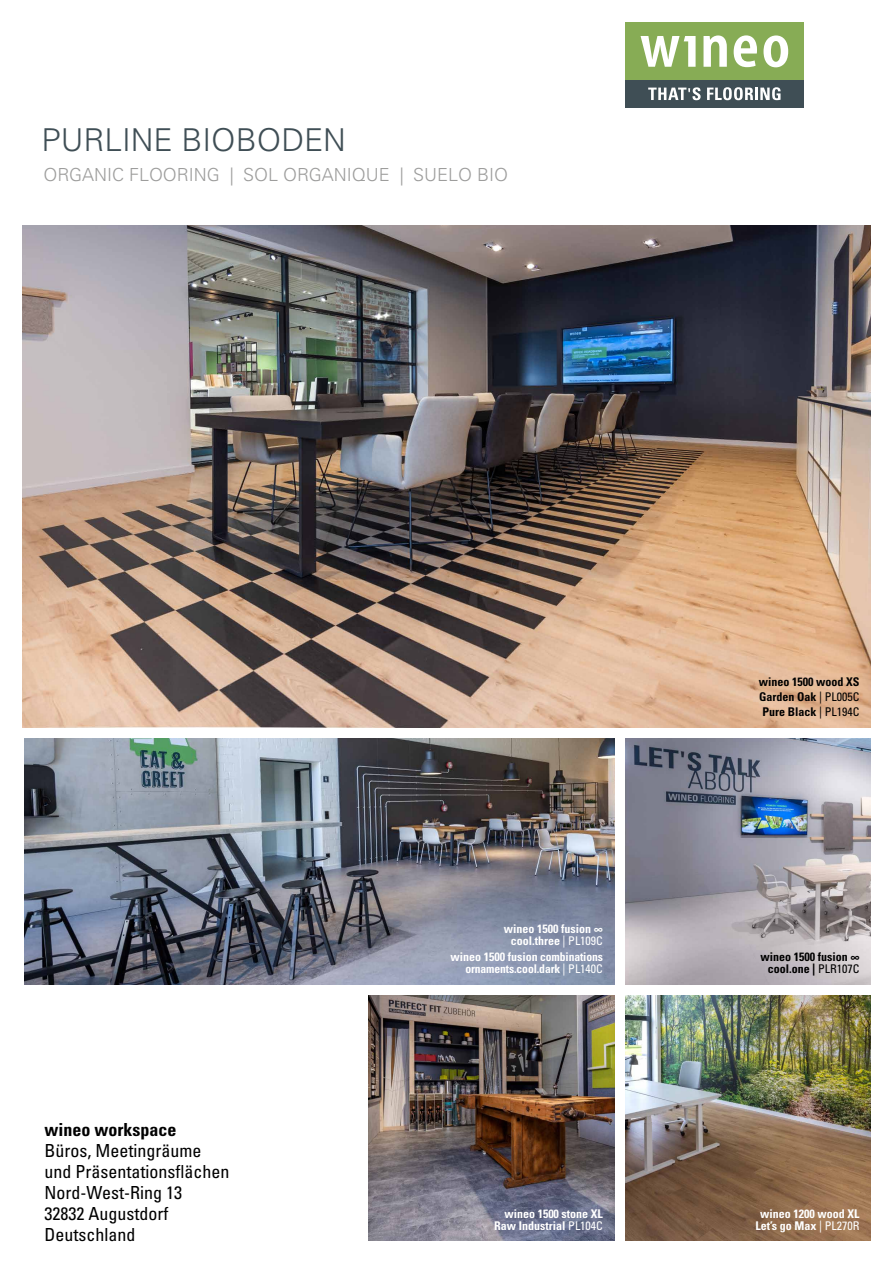
<style>
.page{position:relative;width:893px;height:1263px;background:#fff}
.page>*{position:absolute;margin:0;border:0;box-sizing:border-box;transform-origin:0 0}
.t1{font:300 31.5px "Univers LTCYR 45";color:#3f4e55}
.t2{font:condensed 18px/21px "Univers LTCYR 57";color:#000}
.t3{font:300 18px "Univers LTCYR 45";color:#9d9d9c}
.t4{font:18px "Univers LTCYR 67 Bold Cond";color:#000}
.t5{font:12px/12px "Univers LTCYR 67 Bold Cond";color:#fff;text-align:center}
.t6{font:12px/15px "Univers LTCYR 67 Bold Cond";color:#000;text-align:right}
.s1{font-family:"Univers LTCYR 57";font-stretch:condensed}
</style>
<div class="page">
<img style="left:625px;top:738px;width:246px;height:246px">
<img style="left:25px;top:738px;width:589px;height:246px">
<img style="left:22px;top:225px;width:849px;height:502px">
<div style="left:625px;top:22px;width:179px;height:58px;background:#87ac55"></div>
<div style="left:625px;top:80px;width:179px;height:28px;background:#3f4e55"></div>
<svg style="left:734px;top:35px;width:23px;height:32px"></svg>
<svg style="left:763px;top:35px;width:25px;height:32px"></svg>
<svg style="left:641px;top:36px;width:55px;height:31px"></svg>
<svg style="left:703px;top:35px;width:24px;height:32px"></svg>
<svg style="left:707px;top:87px;width:73px;height:13px"></svg>
<svg style="left:648px;top:87px;width:53px;height:13px"></svg>
<img style="left:625px;top:995px;width:246px;height:246px">
<div style="left:368px;top:995px;width:247px;height:246px;background:#000;opacity:.15"></div>
<h1 class="t1" style="left:41px;top:119px;width:306px">PURLINE BIOBODEN</h1>
<h2 class="t3" style="left:43px;top:162px;width:466px">ORGANIC FLOORING | SOL ORGANIQUE | SUELO BIO</h2>
<p class="t5" style="left:504px;top:922px;width:101px">wineo 1500 fusion ∞ cool.three <span class="s1">| PL109C</span></p>
<p class="t5" style="left:450px;top:950px;width:154px;text-align:right">wineo 1500 fusion combinations ornaments.cool.dark <span class="s1">| PL140C</span></p>
<p class="t6" style="left:759px;top:674px;width:102px;text-align:justify">wineo 1500 wood XS Garden Oak <span class="s1">| PL005C </span>Pure Black <span class="s1">| PL194C</span></p>
<p class="t6" style="left:760px;top:950px;width:101px;line-height:12px">wineo 1500 fusion ∞ cool.one | <span class="s1">PLR107C</span></p>
<h2 class="t4" style="left:45px;top:1118px;width:133px">wineo workspace</h2>
<h2 class="t2" style="left:45px;top:1139px;width:186px">Büros, Meetingräume und Präsentationsflächen<br>Nord-West-Ring 13<br>32832 Augustdorf<br>Deutschland</h2>
<p class="t5" style="left:494px;top:1207px;width:110px;text-align:right">wineo 1500 stone XL<br>Raw Industrial <span class="s1">PL104C</span></p>
<p class="t5" style="left:755px;top:1207px;width:106px">wineo 1200 wood XL<br>Let’s go Max <span class="s1">| PL270R</span></p>
</div>
